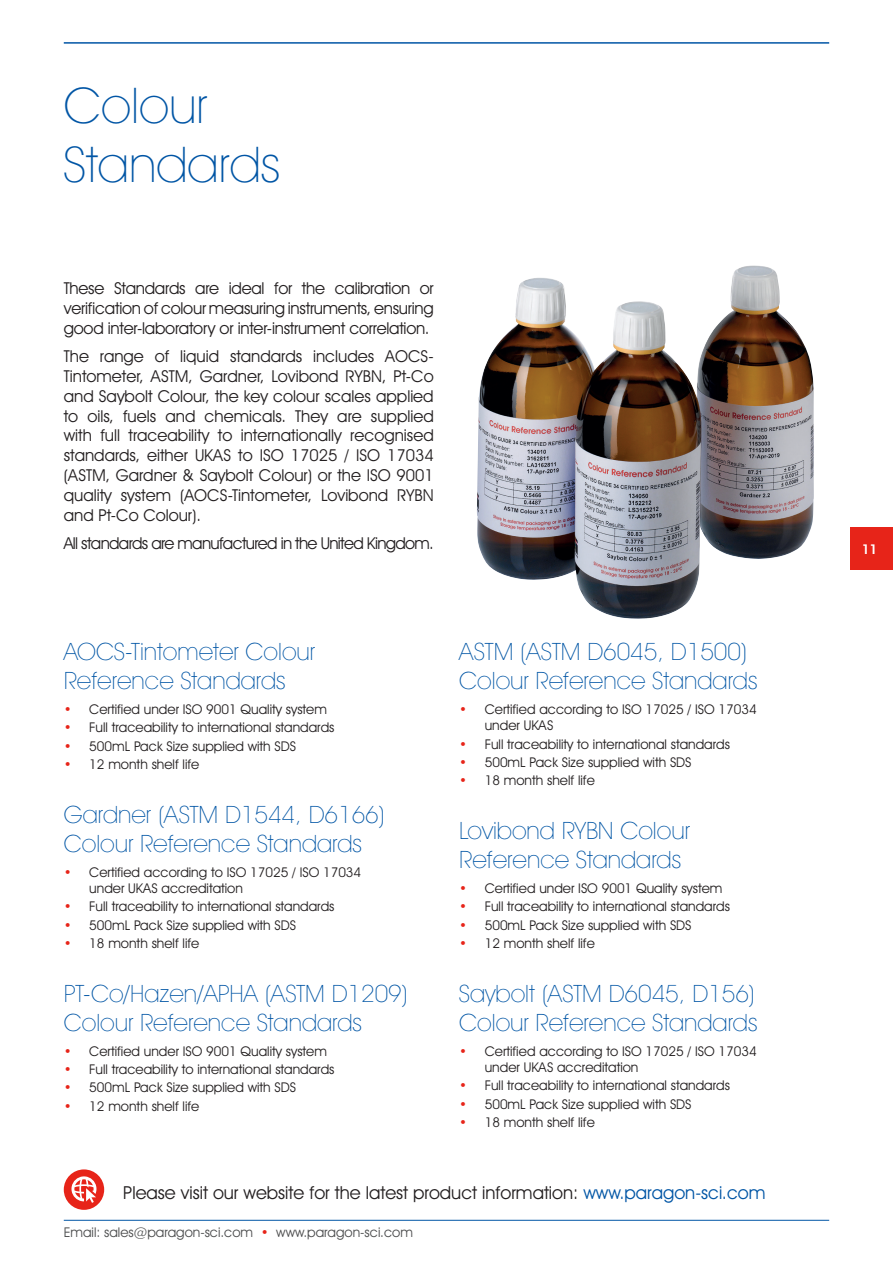
<style>
.page{position:relative;width:893px;height:1263px;background:#fff}
.page>*{position:absolute;margin:0;border:0;box-sizing:border-box;transform-origin:0 0}
.t1{font:200 49.5px/59.4px "Avant Garde IT Cby BT";color:#0155a5}
.t2{font:200 24px/28.8px "Avant Garde IT Cby BT";color:#0155a5}
.t3{font:18px "Avant Garde IT Cby BT";color:#231f20}
.t4{font:16.5px/19.8px "Avant Garde IT Cby BT";letter-spacing:-.015em;color:#231f20;text-align:justify}
.t5{font:16.5px "Avant Garde IT Cby BT";letter-spacing:-.04em;color:#231f20}
.t6{font:13.5px/16.2px "Avant Garde IT Cby BT";color:#231f20}
.t7{font:13.5px "Avant Garde IT Cby BT";color:#4b4c4d}
.t8{font:600 13.5px "Avant Garde IT Cby BT";color:#fff}
.s1{color:#e72419}
.s2{color:#0155a5}
</style>
<div class="page">
<div style="left:850px;top:527px;width:43px;height:43px;background:#e72419"></div>
<hr style="left:64px;top:42px;width:765px;height:2px;background:#0155a5">
<hr style="left:64px;top:1220px;width:765px;height:1px;background:#0155a5">
<img style="left:477px;top:265px;width:337px;height:354px">
<div style="left:64px;top:1169px;width:40px;height:41px;background:#e72419;border-radius:50%"></div>
<svg style="left:71px;top:1176px;width:25px;height:27px"></svg>
<p class="t1" style="left:64px;top:75px;width:218px">Colour<br>Standards</p>
<p class="t4" style="left:64px;top:278px;width:371px">These Standards are ideal for the calibration or verification of colour measuring instruments, ensuring good inter-laboratory or inter-instrument correlation.</p>
<p class="t4" style="left:64px;top:346px;width:371px">The range of liquid standards includes AOCS-Tintometer, ASTM, Gardner, Lovibond RYBN, Pt-Co and Saybolt Colour, the key colour scales applied to oils, fuels and chemicals. They are supplied with full traceability to internationally recognised standards, either UKAS to ISO 17025 / ISO 17034 (ASTM, Gardner &amp; Saybolt Colour) or the ISO 9001 quality system (AOCS-Tintometer, Lovibond RYBN and Pt-Co Colour).</p>
<p class="t5" style="left:64px;top:533px;width:371px">All standards are manufactured in the United Kingdom.</p>
<p class="t2" style="left:64px;top:637px;width:253px">AOCS-Tintometer Colour<br>Reference Standards</p>
<p class="t6" style="left:64px;top:701px;width:265px"><span class="s1">•</span> Certified under ISO 9001 Quality system</p>
<p class="t6" style="left:64px;top:719px;width:272px"><span class="s1">•</span> Full traceability to international standards</p>
<p class="t6" style="left:64px;top:738px;width:234px"><span class="s1">•</span> 500mL Pack Size supplied with SDS</p>
<p class="t6" style="left:64px;top:756px;width:137px"><span class="s1">•</span> 12 month shelf life</p>
<p class="t2" style="left:64px;top:800px;width:323px">Gardner (ASTM D1544, D6166)<br>Colour Reference Standards</p>
<p class="t6" style="left:89px;top:864px;width:273px;text-indent:-26px"><span class="s1">•</span> Certified according to ISO 17025 / ISO 17034 under UKAS accreditation</p>
<p class="t6" style="left:64px;top:898px;width:272px"><span class="s1">•</span> Full traceability to international standards</p>
<p class="t6" style="left:64px;top:917px;width:234px"><span class="s1">•</span> 500mL Pack Size supplied with SDS</p>
<p class="t6" style="left:64px;top:935px;width:137px"><span class="s1">•</span> 18 month shelf life</p>
<p class="t2" style="left:64px;top:979px;width:346px">PT-Co/Hazen/APHA (ASTM D1209)<br>Colour Reference Standards</p>
<p class="t6" style="left:64px;top:1043px;width:265px"><span class="s1">•</span> Certified under ISO 9001 Quality system</p>
<p class="t6" style="left:64px;top:1061px;width:272px"><span class="s1">•</span> Full traceability to international standards</p>
<p class="t6" style="left:64px;top:1079px;width:234px"><span class="s1">•</span> 500mL Pack Size supplied with SDS</p>
<p class="t6" style="left:64px;top:1098px;width:137px"><span class="s1">•</span> 12 month shelf life</p>
<p class="t2" style="left:459px;top:637px;width:300px">ASTM (ASTM D6045, D1500)<br>Colour Reference Standards</p>
<p class="t6" style="left:485px;top:701px;width:273px;text-indent:-26px"><span class="s1">•</span> Certified according to ISO 17025 / ISO 17034 under UKAS</p>
<p class="t6" style="left:459px;top:735px;width:272px"><span class="s1">•</span> Full traceability to international standards</p>
<p class="t6" style="left:459px;top:754px;width:234px"><span class="s1">•</span> 500mL Pack Size supplied with SDS</p>
<p class="t6" style="left:459px;top:772px;width:137px"><span class="s1">•</span> 18 month shelf life</p>
<p class="t2" style="left:459px;top:816px;width:232px">Lovibond RYBN Colour<br>Reference Standards</p>
<p class="t6" style="left:459px;top:880px;width:265px"><span class="s1">•</span> Certified under ISO 9001 Quality system</p>
<p class="t6" style="left:459px;top:898px;width:272px"><span class="s1">•</span> Full traceability to international standards</p>
<p class="t6" style="left:459px;top:917px;width:234px"><span class="s1">•</span> 500mL Pack Size supplied with SDS</p>
<p class="t6" style="left:459px;top:935px;width:137px"><span class="s1">•</span> 12 month shelf life</p>
<p class="t2" style="left:459px;top:979px;width:300px">Saybolt (ASTM D6045, D156)<br>Colour Reference Standards</p>
<p class="t6" style="left:485px;top:1043px;width:273px;text-indent:-26px"><span class="s1">•</span> Certified according to ISO 17025 / ISO 17034 under UKAS accreditation</p>
<p class="t6" style="left:459px;top:1077px;width:272px"><span class="s1">•</span> Full traceability to international standards</p>
<p class="t6" style="left:459px;top:1096px;width:234px"><span class="s1">•</span> 500mL Pack Size supplied with SDS</p>
<p class="t6" style="left:459px;top:1114px;width:137px"><span class="s1">•</span> 18 month shelf life</p>
<p class="t3" style="left:123px;top:1182px;width:644px">Please visit our website for the latest product information: <span class="s2">www.paragon-sci.com</span></p>
<p class="t7" style="left:64px;top:1224px;width:351px">Email: sales@paragon-sci.com <span class="s1">•</span> www.paragon-sci.com</p>
<p class="t8" style="left:862px;top:541px;width:17px">11</p>
</div>
